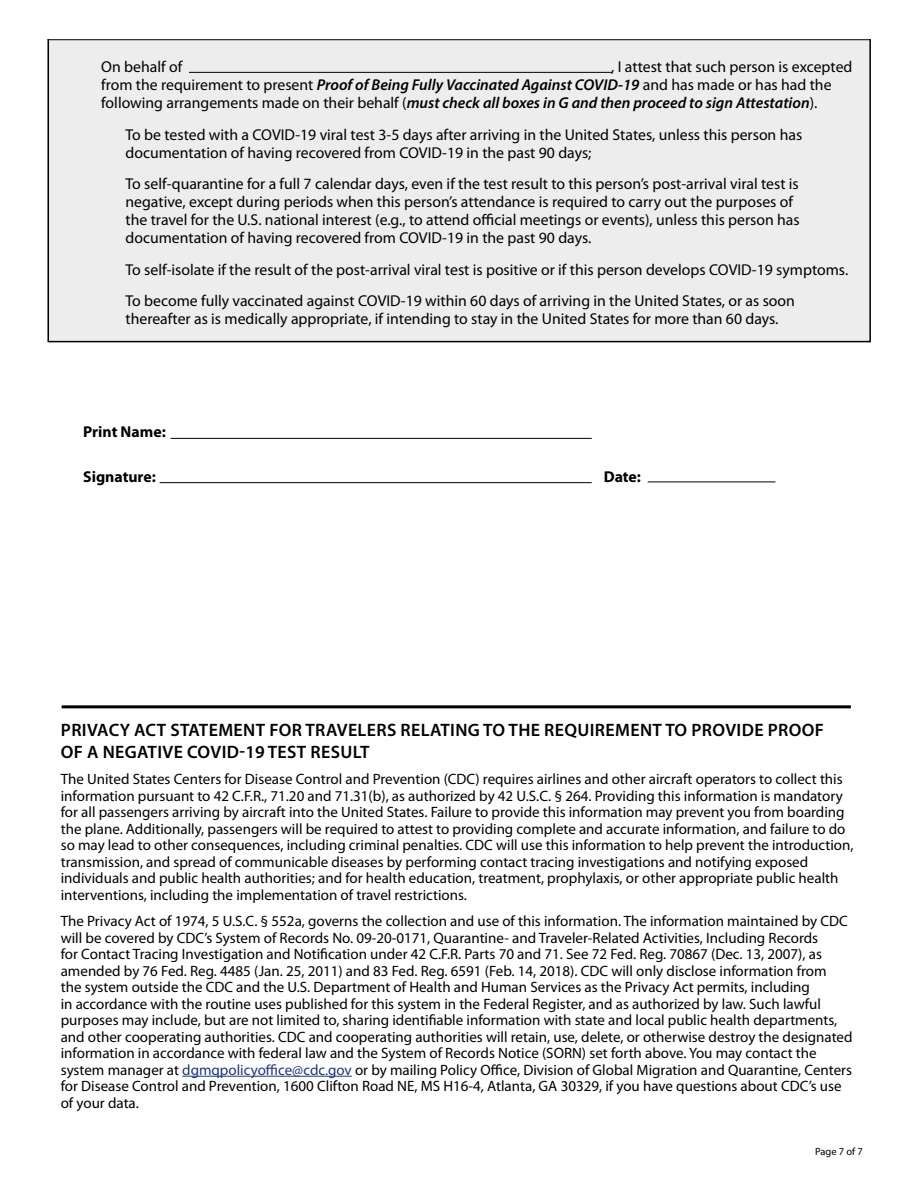
<style>
.page{position:relative;width:918px;height:1188px;background:#fff}
.page>*{position:absolute;margin:0;border:0;box-sizing:border-box;transform-origin:0 0}
.H2b{font:600 18px/21.6px "Myriad Pro";letter-spacing:.02em;color:#000}
.t1{font:15.75px/18px "Myriad Pro";color:#000}
.t2{font:700 15.75px "Myriad Pro";color:#000}
.PA_statement{font:15px/16.5px "Myriad Pro";color:#000}
.t3{font:10.5px "Myriad Pro";color:#000}
.s1{font-weight:600;font-style:italic}
.s2{color:#1f3680}
</style>
<div class="page">
<div style="left:47px;top:40px;width:824px;height:86px;background:#ededee"></div>
<div style="left:47px;top:118px;width:824px;height:54px;background:#ededee"></div>
<div style="left:47px;top:167px;width:824px;height:90px;background:#ededee"></div>
<div style="left:47px;top:253px;width:824px;height:36px;background:#ededee"></div>
<div style="left:47px;top:284px;width:824px;height:58px;background:#ededee"></div>
<hr style="left:182px;top:1076px;width:170px;height:1px;background:#1f3680">
<hr style="left:160px;top:482px;width:432px;height:1px;background:#000">
<hr style="left:648px;top:482px;width:127px;height:1px;background:#000">
<hr style="left:171px;top:438px;width:421px;height:1px;background:#000">
<hr style="left:189px;top:72px;width:423px;height:1px;background:#000">
<div style="left:48px;top:38px;width:823px;height:304px;border:2px solid #000"></div>
<hr style="left:48px;top:39px;width:823px;height:1px;background:#000">
<hr style="left:62px;top:705px;width:789px;height:3px;background:#000">
<p class="t1" style="left:101px;top:58px;width:83px">On behalf of</p>
<p class="t1" style="left:101px;top:58px;width:753px;text-indent:510px">, I attest that such person is excepted from the requirement to present <span class="s1">Proof of Being Fully Vaccinated Against COVID-19</span> and has made or has had the following arrangements made on their behalf (<span class="s1">must check all boxes in G and then proceed to sign Attestation</span>).</p>
<p class="t1" style="left:126px;top:126px;width:678px">To be tested with a COVID-19 viral test 3-5 days after arriving in the United States, unless this person has documentation of having recovered from COVID-19 in the past 90 days;</p>
<p class="t1" style="left:126px;top:175px;width:676px">To self-quarantine for a full 7 calendar days, even if the test result to this person’s post-arrival viral test is negative, except during periods when this person’s attendance is required to carry out the purposes of the travel for the U.S. national interest (e.g., to attend official meetings or events), unless this person has documentation of having recovered from COVID-19 in the past 90 days.</p>
<p class="t1" style="left:126px;top:261px;width:724px">To self-isolate if the result of the post-arrival viral test is positive or if this person develops COVID-19 symptoms.</p>
<p class="t1" style="left:126px;top:292px;width:671px">To become fully vaccinated against COVID-19 within 60 days of arriving in the United States, or as soon thereafter as is medically appropriate, if intending to stay in the United States for more than 60 days.</p>
<p class="t2" style="left:83px;top:423px;width:84px">Print Name:</p>
<p class="t2" style="left:83px;top:468px;width:74px">Signature:</p>
<p class="t2" style="left:604px;top:468px;width:39px">Date:</p>
<h2 class="H2b" style="left:61px;top:720px;width:765px">PRIVACY ACT STATEMENT FOR TRAVELERS RELATING TO THE REQUIREMENT TO PROVIDE PROOF<br>OF A NEGATIVE COVID-19 TEST RESULT</h2>
<p class="PA_statement" style="left:61px;top:771px;width:794px">The United States Centers for Disease Control and Prevention (CDC) requires airlines and other aircraft operators to collect this information pursuant to 42 C.F.R., 71.20 and 71.31(b), as authorized by 42 U.S.C. § 264. Providing this information is mandatory for all passengers arriving by aircraft into the United States. Failure to provide this information may prevent you from boarding the plane. Additionally, passengers will be required to attest to providing complete and accurate information, and failure to do so may lead to other consequences, including criminal penalties. CDC will use this information to help prevent the introduction, transmission, and spread of communicable diseases by performing contact tracing investigations and notifying exposed individuals and public health authorities; and for health education, treatment, prophylaxis, or other appropriate public health interventions, including the implementation of travel restrictions.</p>
<p class="PA_statement" style="left:61px;top:913px;width:793px">The Privacy Act of 1974, 5 U.S.C. § 552a, governs the collection and use of this information. The information maintained by CDC will be covered by CDC’s System of Records No. 09-20-0171, Quarantine- and Traveler-Related Activities, Including Records<br>for Contact Tracing Investigation and Notification under 42 C.F.R. Parts 70 and 71. See 72 Fed. Reg. 70867 (Dec. 13, 2007), as amended by 76 Fed. Reg. 4485 (Jan. 25, 2011) and 83 Fed. Reg. 6591 (Feb. 14, 2018). CDC will only disclose information from<br>the system outside the CDC and the U.S. Department of Health and Human Services as the Privacy Act permits, including<br>in accordance with the routine uses published for this system in the Federal Register, and as authorized by law. Such lawful purposes may include, but are not limited to, sharing identifiable information with state and local public health departments, and other cooperating authorities. CDC and cooperating authorities will retain, use, delete, or otherwise destroy the designated information in accordance with federal law and the System of Records Notice (SORN) set forth above. You may contact the system manager at <span class="s2">dgmqpolicyoffice@cdc.gov</span> or by mailing Policy Office, Division of Global Migration and Quarantine, Centers for Disease Control and Prevention, 1600 Clifton Road NE, MS H16-4, Atlanta, GA 30329, if you have questions about CDC’s use of your data.</p>
<p class="t3" style="left:815px;top:1146px;width:49px">Page 7 of 7</p>
</div>
